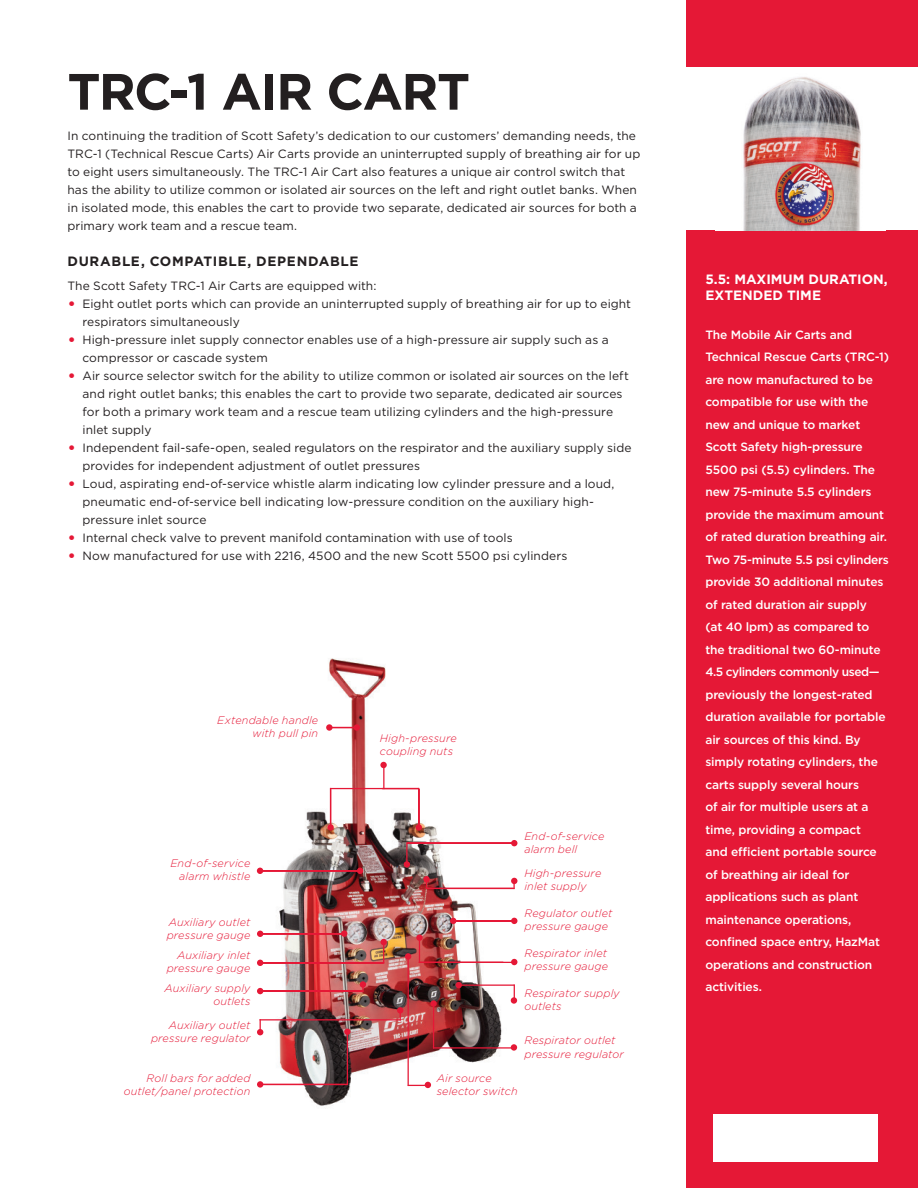
<style>
.page{position:relative;width:918px;height:1188px;background:#fff}
.page>*{position:absolute;margin:0;border:0;box-sizing:border-box;transform-origin:0 0}
.t1{font:700 51px "Gotham";letter-spacing:-.03em;color:#231f20}
.t2{font:700 13.5px/16.2px "Gotham";color:#fff}
.Subhead{font:700 13.5px "Gotham";letter-spacing:.045em;color:#231f20}
.body_stone_serif{font:12px/18px "Gotham";letter-spacing:.005em;color:#231f20}
.t3{font:500 12px/22.5px "Gotham";letter-spacing:-.01em;color:#fff}
.t4{font:italic 300 10.8px/13px "Gotham";letter-spacing:.01em;color:#e51836}
.s1{font-size:18px;color:#e51836}
</style>
<div class="page">
<div style="left:686px;top:0;width:232px;height:1188px;background:#e51836"></div>
<div style="left:714px;top:1115px;width:164px;height:46px;background:#fff"></div>
<div style="left:686px;top:68px;width:232px;height:162px;background:#fff"></div>
<img style="left:743px;top:77px;width:118px;height:153px">
<img style="left:256px;top:658px;width:262px;height:448px">
<svg style="left:333px;top:727px;width:21px;height:1px"></svg>
<hr style="left:259px;top:870px;width:98px;height:1px;background:#e51836">
<hr style="left:427px;top:888px;width:87px;height:1px;background:#e51836">
<hr style="left:407px;top:843px;width:107px;height:1px;background:#e51836">
<hr style="left:454px;top:920px;width:60px;height:2px;background:#e51836">
<hr style="left:261px;top:1084px;width:87px;height:1px;background:#e51836">
<hr style="left:258px;top:990px;width:106px;height:2px;background:#e51836">
<hr style="left:258px;top:933px;width:86px;height:1px;background:#e51836">
<hr style="left:258px;top:962px;width:126px;height:1px;background:#e51836">
<hr style="left:419px;top:962px;width:95px;height:1px;background:#e51836">
<svg style="left:326px;top:724px;width:7px;height:7px"></svg>
<svg style="left:357px;top:868px;width:6px;height:6px"></svg>
<div style="left:423px;top:876px;width:7px;height:6px;background:#e51836;border-radius:50%"></div>
<div style="left:404px;top:861px;width:6px;height:7px;background:#e51836;border-radius:50%"></div>
<svg style="left:450px;top:918px;width:6px;height:6px"></svg>
<div style="left:257px;top:1081px;width:6px;height:7px;background:#e51836;border-radius:50%"></div>
<svg style="left:257px;top:988px;width:6px;height:6px"></svg>
<svg style="left:257px;top:931px;width:6px;height:6px"></svg>
<svg style="left:257px;top:960px;width:6px;height:6px"></svg>
<div style="left:416px;top:934px;width:7px;height:7px;background:#e51836;border-radius:50%"></div>
<div style="left:354px;top:724px;width:6px;height:7px;background:#e51836;border-radius:50%"></div>
<svg style="left:257px;top:868px;width:6px;height:6px"></svg>
<svg style="left:511px;top:840px;width:6px;height:6px"></svg>
<svg style="left:511px;top:918px;width:6px;height:6px"></svg>
<div style="left:344px;top:1029px;width:7px;height:6px;background:#e51836;border-radius:50%"></div>
<div style="left:360px;top:981px;width:6px;height:7px;background:#e51836;border-radius:50%"></div>
<div style="left:341px;top:930px;width:6px;height:7px;background:#e51836;border-radius:50%"></div>
<svg style="left:511px;top:959px;width:6px;height:6px"></svg>
<svg style="left:383px;top:768px;width:1px;height:20px"></svg>
<hr style="left:418px;top:788px;width:1px;height:37px;background:#e51836">
<hr style="left:330px;top:788px;width:89px;height:1px;background:#e51836">
<div style="left:327px;top:824px;width:7px;height:7px;background:#e51836;border-radius:50%"></div>
<div style="left:416px;top:824px;width:6px;height:7px;background:#e51836;border-radius:50%"></div>
<hr style="left:330px;top:788px;width:1px;height:39px;background:#e51836">
<div style="left:380px;top:762px;width:7px;height:6px;background:#e51836;border-radius:50%"></div>
<div style="left:511px;top:1044px;width:6px;height:7px;background:#e51836;border-radius:50%"></div>
<div style="left:511px;top:997px;width:6px;height:7px;background:#e51836;border-radius:50%"></div>
<svg style="left:408px;top:1082px;width:23px;height:6px"></svg>
<hr style="left:433px;top:1047px;width:81px;height:2px;background:#e51836">
<hr style="left:260px;top:1019px;width:141px;height:1px;background:#e51836">
<hr style="left:408px;top:956px;width:1px;height:130px;background:#e51836">
<hr style="left:456px;top:985px;width:59px;height:1px;background:#e51836">
<svg style="left:257px;top:1019px;width:6px;height:16px"></svg>
<hr style="left:406px;top:843px;width:2px;height:24px;background:#e51836">
<svg style="left:419px;top:941px;width:1px;height:21px"></svg>
<svg style="left:381px;top:939px;width:6px;height:24px"></svg>
<hr style="left:433px;top:1004px;width:1px;height:45px;background:#e51836">
<svg style="left:511px;top:878px;width:6px;height:11px"></svg>
<hr style="left:347px;top:1032px;width:1px;height:53px;background:#e51836">
<div style="left:397px;top:1007px;width:6px;height:7px;background:#e51836;border-radius:50%"></div>
<div style="left:405px;top:953px;width:6px;height:7px;background:#e51836;border-radius:50%"></div>
<div style="left:430px;top:1000px;width:7px;height:7px;background:#e51836;border-radius:50%"></div>
<svg style="left:456px;top:982px;width:6px;height:6px"></svg>
<p class="t1" style="left:68px;top:58px;width:404px">TRC-1 AIR CART</p>
<p class="body_stone_serif" style="left:68px;top:126px;width:574px">In continuing the tradition of Scott Safety’s dedication to our customers’ demanding needs, the TRC-1 (Technical Rescue Carts) Air Carts provide an uninterrupted supply of breathing air for up to eight users simultaneously. The TRC-1 Air Cart also features a unique air control switch that has the ability to utilize common or isolated air sources on the left and right outlet banks. When in isolated mode, this enables the cart to provide two separate, dedicated air sources for both a primary work team and a rescue team.</p>
<p class="Subhead" style="left:68px;top:252px;width:292px">DURABLE, COMPATIBLE, DEPENDABLE</p>
<p class="body_stone_serif" style="left:68px;top:276px;width:310px">The Scott Safety TRC-1 Air Carts are equipped with:</p>
<p class="body_stone_serif" style="left:82px;top:294px;width:550px;text-indent:-15px"><span class="s1">•</span> Eight outlet ports which can provide an uninterrupted supply of breathing air for up to eight respirators simultaneously</p>
<p class="body_stone_serif" style="left:82px;top:330px;width:528px;text-indent:-15px"><span class="s1">•</span> High-pressure inlet supply connector enables use of a high-pressure air supply such as a compressor or cascade system</p>
<p class="body_stone_serif" style="left:82px;top:366px;width:548px;text-indent:-15px"><span class="s1">•</span> Air source selector switch for the ability to utilize common or isolated air sources on the left and right outlet banks; this enables the cart to provide two separate, dedicated air sources for both a primary work team and a rescue team utilizing cylinders and the high-pressure inlet supply</p>
<p class="body_stone_serif" style="left:82px;top:438px;width:551px;text-indent:-15px"><span class="s1">•</span> Independent fail-safe-open, sealed regulators on the respirator and the auxiliary supply side provides for independent adjustment of outlet pressures</p>
<p class="body_stone_serif" style="left:82px;top:474px;width:533px;text-indent:-15px"><span class="s1">•</span> Loud, aspirating end-of-service whistle alarm indicating low cylinder pressure and a loud, pneumatic end-of-service bell indicating low-pressure condition on the auxiliary high&shy;pressure inlet source</p>
<p class="body_stone_serif" style="left:68px;top:528px;width:447px"><span class="s1">•</span> Internal check valve to prevent manifold contamination with use of tools</p>
<p class="body_stone_serif" style="left:68px;top:546px;width:501px"><span class="s1">•</span> Now manufactured for use with 2216, 4500 and the new Scott 5500 psi cylinders</p>
<p class="t4" style="left:217px;top:714px;width:102px;text-align:right">Extendable handle with pull pin</p>
<p class="t4" style="left:170px;top:856px;width:82px;text-align:right">End-of-service alarm whistle</p>
<p class="t4" style="left:167px;top:915px;width:85px">Auxiliary outlet pressure gauge</p>
<p class="t4" style="left:167px;top:948px;width:85px;text-align:right">Auxiliary inlet pressure gauge</p>
<p class="t4" style="left:165px;top:982px;width:87px;text-align:right">Auxiliary supply outlets</p>
<p class="t4" style="left:151px;top:1018px;width:101px;text-align:right">Auxiliary outlet pressure regulator</p>
<p class="t4" style="left:124px;top:1071px;width:128px;text-align:right">Roll bars for added outlet/panel protection</p>
<p class="t4" style="left:380px;top:731px;width:78px">High-pressure coupling nuts</p>
<p class="t4" style="left:524px;top:829px;width:82px">End-of-service alarm bell</p>
<p class="t4" style="left:524px;top:867px;width:78px">High-pressure inlet supply</p>
<p class="t4" style="left:524px;top:906px;width:89px">Regulator outlet pressure gauge</p>
<p class="t4" style="left:524px;top:947px;width:85px">Respirator inlet pressure gauge</p>
<p class="t4" style="left:524px;top:986px;width:97px">Respirator supply outlets</p>
<p class="t4" style="left:524px;top:1034px;width:101px">Respirator outlet pressure regulator</p>
<p class="t4" style="left:437px;top:1071px;width:82px">Air source selector switch</p>
<p class="t2" style="left:705px;top:271px;width:184px">5.5: MAXIMUM DURATION,<br>EXTENDED TIME</p>
<p class="t3" style="left:705px;top:323px;width:185px">The Mobile Air Carts and<br>Technical Rescue Carts (TRC-1) are now manufactured to be compatible for use with the new and unique to market<br>Scott Safety high-pressure<br>5500 psi (5.5) cylinders. The new 75-minute 5.5 cylinders provide the maximum amount of rated duration breathing air.<br>Two 75-minute 5.5 psi cylinders provide 30 additional minutes of rated duration air supply<br>(at 40 lpm) as compared to the traditional two 60-minute<br>4.5 cylinders commonly used— previously the longest-rated duration available for portable air sources of this kind. By simply rotating cylinders, the carts supply several hours<br>of air for multiple users at a time, providing a compact<br>and efficient portable source of breathing air ideal for applications such as plant maintenance operations, confined space entry, HazMat operations and construction activities.</p>
</div>
